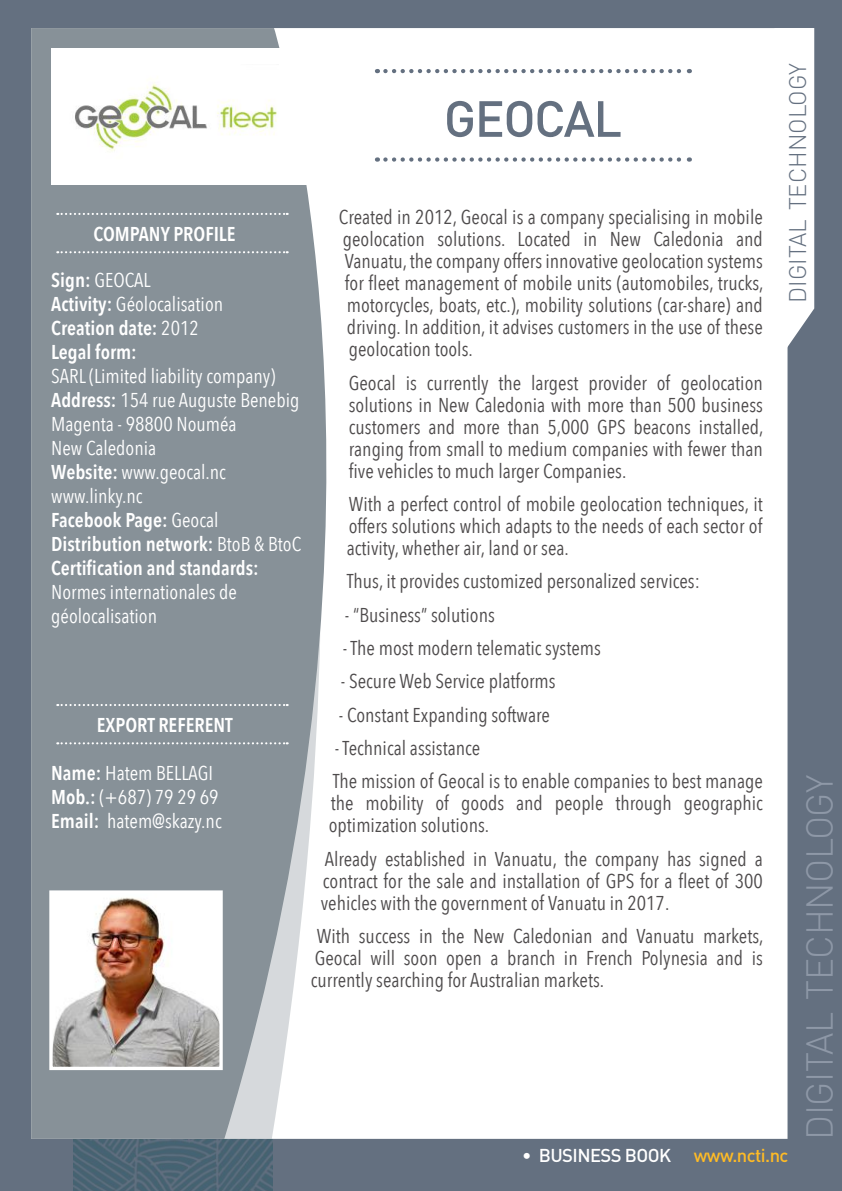
<style>
.page{position:relative;width:842px;height:1191px;background:#647080}
.page>*{position:absolute;margin:0;border:0;box-sizing:border-box;transform-origin:0 0}
.t1{font:500 50px "DIN";letter-spacing:-.03em;color:#647080}
.t2{font:300 37px "DIN";letter-spacing:-.015em;color:#8e98a7}
.t3{font:300 23.8px "DIN";color:#647080}
.t4{font:20px/22px "Avenir Next Condensed";color:#4e4b4c;text-align:justify}
.t5{font:20px/24px "Avenir Next Condensed";color:#fff}
.t6{font:600 20px/24px "Avenir Next Condensed";color:#fff}
.t7{font:500 18.4px "DIN";letter-spacing:-.03em;color:#fff}
.s1{font-weight:400}
.s2{font-weight:600}
.s3{color:#ffbb25}
</style>
<div class="page">
<img style="left:73px;top:1138px;width:199px;height:53px">
<div style="left:420px;top:28px;width:368px;height:1110px;background:#fff"></div>
<svg style="left:31px;top:28px;width:389px;height:1110px;fill:#879198"></svg>
<svg style="left:171px;top:365px;width:152px;height:773px;fill:#879198"></svg>
<svg style="left:57px;top:251px;width:231px;height:2px"></svg>
<svg style="left:57px;top:213px;width:231px;height:2px"></svg>
<div style="left:51px;top:48px;width:723px;height:136px;background:#fff"></div>
<img style="left:75px;top:83px;width:202px;height:68px">
<svg style="left:385px;top:157px;width:305px;height:5px"></svg>
<svg style="left:385px;top:69px;width:305px;height:4px"></svg>
<img style="left:53px;top:894px;width:166px;height:172px">
<div style="left:49px;top:890px;width:174px;height:180px;border:3px solid #fff"></div>
<svg style="left:57px;top:742px;width:231px;height:2px"></svg>
<svg style="left:57px;top:704px;width:231px;height:2px"></svg>
<svg style="left:774px;top:28px;width:40px;height:338px"></svg>
<p class="t6" style="left:93px;top:221px;width:144px">COMPANY PROFILE</p>
<p class="t6" style="left:51px;top:267px;width:173px">Sign: <span class="s1">GEOCAL<br></span>Activity: <span class="s1">Géolocalisation<br></span>Creation date: <span class="s1">2012<br></span>Legal form:</p>
<p class="t5" style="left:51px;top:363px;width:252px">SARL (Limited liability company)<br><span class="s2">Address:</span> 154 rue Auguste Benebig<br>Magenta - 98800 Nouméa<br>New Caledonia<br><span class="s2">Website:</span> www.geocal.nc www.linky.nc<br><span class="s2">Facebook Page:</span> Geocal<br><span class="s2">Distribution network:</span> BtoB &amp; BtoC<br><span class="s2">Certification and standards:</span></p>
<p class="t5" style="left:51px;top:579px;width:187px">Normes internationales de géolocalisation</p>
<p class="t6" style="left:97px;top:712px;width:137px">EXPORT REFERENT</p>
<p class="t5" style="left:51px;top:759px;width:172px"><span class="s2">Name:</span> Hatem BELLAGI<br><span class="s2">Mob.:</span> (+687) 79 29 69<br><span class="s2">Email:</span> hatem@skazy.nc</p>
<h1 class="t1" style="left:444px;top:87px;width:180px">GEOCAL</h1>
<p class="t4" style="left:339px;top:205px;width:426px">Created in 2012, Geocal is a company specialising in mobile</p>
<p class="t4" style="left:343px;top:227px;width:421px">geolocation solutions. Located in New Caledonia and</p>
<p class="t4" style="left:345px;top:249px;width:420px">Vanuatu, the company offers innovative geolocation systems</p>
<p class="t4" style="left:345px;top:271px;width:420px">for fleet management of mobile units (automobiles, trucks,</p>
<p class="t4" style="left:347px;top:293px;width:418px">motorcycles, boats, etc.), mobility solutions (car-share) and</p>
<p class="t4" style="left:347px;top:315px;width:418px">driving. In addition, it advises customers in the use of these</p>
<p class="t4" style="left:349px;top:337px;width:126px">geolocation tools.</p>
<p class="t4" style="left:349px;top:370px;width:416px">Geocal is currently the largest provider of geolocation solutions in New Caledonia with more than 500 business customers and more than 5,000 GPS beacons installed, ranging from small to medium companies with fewer than five vehicles to much larger Companies.</p>
<p class="t4" style="left:347px;top:492px;width:417px">With a perfect control of mobile geolocation techniques, it offers solutions which adapts to the needs of each sector of activity, whether air, land or sea.</p>
<p class="t4" style="left:347px;top:569px;width:355px">Thus, it provides customized personalized services:</p>
<p class="t4" style="left:345px;top:603px;width:152px">- “Business” solutions</p>
<p class="t4" style="left:343px;top:636px;width:260px">- The most modern telematic systems</p>
<p class="t4" style="left:341px;top:669px;width:216px">- Secure Web Service platforms</p>
<p class="t4" style="left:339px;top:703px;width:213px">- Constant Expanding software</p>
<p class="t4" style="left:333px;top:730px;width:432px;line-height:33.4px">- Technical assistance<br>The mission of Geocal is to enable companies to best manage</p>
<p class="t4" style="left:329px;top:791px;width:436px">the mobility of goods and people through geographic optimization solutions.</p>
<p class="t4" style="left:321px;top:847px;width:444px">Already established in Vanuatu, the company has signed a contract for the sale and installation of GPS for a fleet of 300 vehicles with the government of Vanuatu in 2017.</p>
<p class="t4" style="left:311px;top:924px;width:454px;text-indent:6px">With success in the New Caledonian and Vanuatu markets, Geocal will soon open a branch in French Polynesia and is currently searching for Australian markets.</p>
<p class="t3" style="left:783px;top:303px;width:241px;rotate:-90deg">digital technology</p>
<h2 class="t2" style="left:797px;top:1139px;width:366px;rotate:-90deg">digital technology</h2>
<p class="t7" style="left:522px;top:1143px;width:268px">• BUSINESS BOOK <span class="s3">www.ncti.nc</span></p>
</div>
